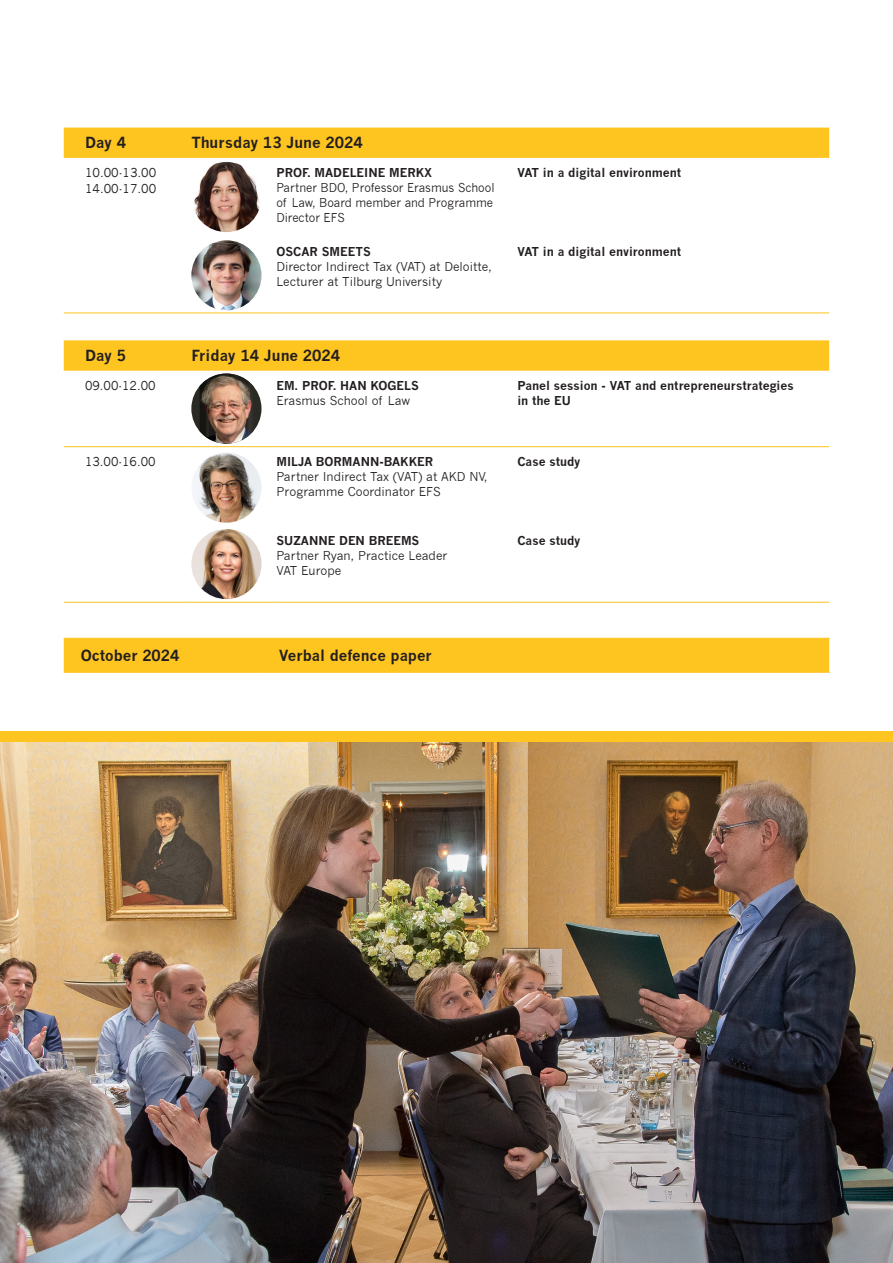
<style>
.page{position:relative;width:893px;height:1263px;background:#fff}
.page>*{position:absolute;margin:0;border:0;box-sizing:border-box;transform-origin:0 0}
.TEXT{font:700 15px "News Gothic";color:#231f20}
.TEXT-2{font:12px/15px "News Gothic";color:#231f20}
.t1{font:700 12px "News Gothic";color:#231f20}
.TEXT-3{font:12px/15px "News Gothic";color:#231f20;text-align:justify;scale:.96 1}
</style>
<div class="page">
<img style="left:0;top:742px;width:893px;height:521px">
<div style="left:64px;top:340px;width:765px;height:30px;background:#fec41f"></div>
<hr style="left:64px;top:446px;width:127px;height:1px;background:#fec41f">
<hr style="left:191px;top:446px;width:85px;height:1px;background:#fec41f">
<hr style="left:276px;top:446px;width:241px;height:1px;background:#fec41f">
<hr style="left:517px;top:446px;width:312px;height:1px;background:#fec41f">
<hr style="left:64px;top:370px;width:127px;height:1px;background:#fec41f">
<hr style="left:191px;top:370px;width:85px;height:1px;background:#fec41f">
<hr style="left:276px;top:370px;width:241px;height:1px;background:#fec41f">
<hr style="left:517px;top:370px;width:312px;height:1px;background:#fec41f">
<hr style="left:64px;top:602px;width:127px;height:1px;background:#fec41f">
<hr style="left:191px;top:602px;width:85px;height:1px;background:#fec41f">
<hr style="left:276px;top:602px;width:241px;height:1px;background:#fec41f">
<hr style="left:517px;top:602px;width:312px;height:1px;background:#fec41f">
<img style="left:191px;top:452px;width:70px;height:71px;border-radius:35px">
<div style="left:191px;top:373px;width:70px;height:71px;background:#2a2924;border-radius:50%"></div>
<img style="left:200px;top:373px;width:53px;height:71px">
<div style="left:0;top:731px;width:893px;height:11px;background:#fec41f"></div>
<div style="left:64px;top:128px;width:765px;height:29px;background:#fec41f"></div>
<hr style="left:64px;top:157px;width:127px;height:1px;background:#fec41f">
<hr style="left:191px;top:157px;width:85px;height:1px;background:#fec41f">
<hr style="left:276px;top:157px;width:241px;height:1px;background:#fec41f">
<hr style="left:517px;top:157px;width:312px;height:1px;background:#fec41f">
<hr style="left:64px;top:313px;width:127px;height:1px;background:#fec41f">
<hr style="left:191px;top:313px;width:85px;height:1px;background:#fec41f">
<hr style="left:276px;top:313px;width:241px;height:1px;background:#fec41f">
<hr style="left:517px;top:313px;width:312px;height:1px;background:#fec41f">
<img style="left:191px;top:162px;width:70px;height:70px;border-radius:35px">
<img style="left:191px;top:240px;width:70px;height:70px;border-radius:35px">
<img style="left:191px;top:529px;width:70px;height:70px;border-radius:35px">
<div style="left:64px;top:639px;width:765px;height:33px;background:#fec41f"></div>
<hr style="left:64px;top:638px;width:197px;height:1px;background:#fec41f">
<hr style="left:261px;top:638px;width:569px;height:1px;background:#fec41f">
<hr style="left:64px;top:672px;width:197px;height:1px;background:#fec41f">
<hr style="left:261px;top:672px;width:569px;height:1px;background:#fec41f">
<p class="TEXT" style="left:85px;top:133px;width:43px">Day 4</p>
<p class="TEXT" style="left:191px;top:133px;width:173px">Thursday 13 June 2024</p>
<p class="TEXT-2" style="left:85px;top:165px;width:73px">10.00-13.00</p>
<p class="TEXT-2" style="left:85px;top:182px;width:73px">14.00-17.00</p>
<p class="t1" style="left:276px;top:165px;width:157px">PROF. MADELEINE MERKX</p>
<p class="TEXT-3" style="left:276px;top:180px;width:229px">Partner BDO, Professor Erasmus School of Law, Board member and Programme Director EFS</p>
<p class="t1" style="left:276px;top:244px;width:96px">OSCAR SMEETS</p>
<p class="TEXT-2" style="left:276px;top:259px;width:217px">Director Indirect Tax (VAT) at Deloitte,</p>
<p class="TEXT-2" style="left:276px;top:274px;width:167px">Lecturer at Tilburg University</p>
<p class="t1" style="left:517px;top:165px;width:165px">VAT in a digital environment</p>
<p class="t1" style="left:517px;top:244px;width:165px">VAT in a digital environment</p>
<p class="TEXT" style="left:85px;top:346px;width:43px">Day 5</p>
<p class="TEXT" style="left:191px;top:346px;width:151px">Friday 14 June 2024</p>
<p class="TEXT-2" style="left:85px;top:378px;width:72px">09.00-12.00</p>
<p class="t1" style="left:276px;top:378px;width:144px">EM. PROF. HAN KOGELS</p>
<p class="TEXT-2" style="left:276px;top:393px;width:135px">Erasmus School of Law</p>
<p class="TEXT-2" style="left:85px;top:454px;width:72px">13.00-16.00</p>
<p class="t1" style="left:276px;top:455px;width:158px">MILJA BORMANN-BAKKER</p>
<p class="TEXT-2" style="left:276px;top:470px;width:213px">Partner Indirect Tax (VAT) at AKD NV,<br>Programme Coordinator EFS</p>
<p class="t1" style="left:276px;top:534px;width:145px">SUZANNE DEN BREEMS</p>
<p class="TEXT-2" style="left:276px;top:549px;width:172px">Partner Ryan, Practice Leader</p>
<p class="TEXT-2" style="left:276px;top:564px;width:66px">VAT Europe</p>
<p class="t1" style="left:517px;top:378px;width:278px">Panel session - VAT and entrepreneurstrategies</p>
<p class="t1" style="left:517px;top:393px;width:55px">in the EU</p>
<p class="t1" style="left:517px;top:455px;width:65px">Case study</p>
<p class="t1" style="left:517px;top:534px;width:65px">Case study</p>
<p class="TEXT" style="left:81px;top:646px;width:100px">October 2024</p>
<p class="TEXT" style="left:279px;top:646px;width:154px">Verbal defence paper</p>
</div>
